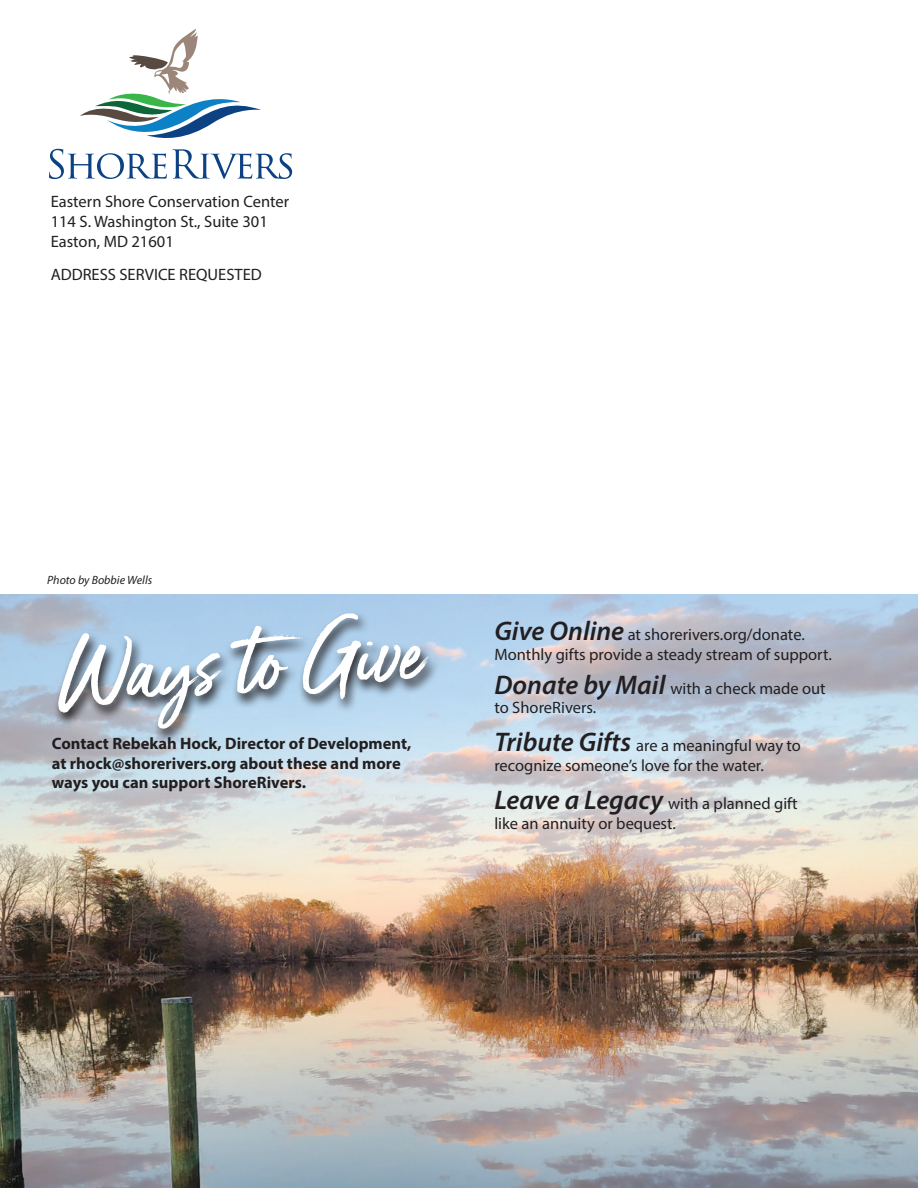
<style>
.page{position:relative;width:918px;height:1188px;background:#fff}
.page>*{position:absolute;margin:0;border:0;box-sizing:border-box;transform-origin:0 0}
.head{font:87px "Gotcha";color:#fff}
.body{font:16.5px/19.8px "Myriad Pro";color:#231f20}
.body-2{font:700 16.5px/19.8px "Myriad Pro";color:#231f20}
.t1{font:italic 12px "Myriad Pro";color:#231f20}
.s1{font-weight:600;font-style:italic;font-size:27px}
</style>
<div class="page">
<svg style="left:49px;top:29px;width:243px;height:150px"></svg>
<img style="left:0;top:594px;width:918px;height:594px">
<svg style="left:53px;top:611px;width:388px;height:133px;background:#9eb6ca"></svg>
<p class="body" style="left:51px;top:191px;width:240px">Eastern Shore Conservation Center</p>
<p class="body" style="left:51px;top:211px;width:219px">114 S. Washington St., Suite 301</p>
<p class="body" style="left:51px;top:231px;width:125px">Easton, MD 21601</p>
<p class="body" style="left:51px;top:264px;width:213px">ADDRESS SERVICE REQUESTED</p>
<p class="t1" style="left:47px;top:572px;width:107px">Photo by Bobbie Wells</p>
<p class="head" style="left:52px;top:617px;width:368px;rotate:-4deg">Ways to Give</p>
<p class="body" style="left:494px;top:624px;width:339px"><span class="s1">Give Online</span> at shorerivers.org/donate.<br>Monthly gifts provide a steady stream of support.</p>
<p class="body" style="left:494px;top:678px;width:333px"><span class="s1">Donate by Mail</span> with a check made out to ShoreRivers.</p>
<p class="body" style="left:494px;top:735px;width:308px"><span class="s1">Tribute Gifts</span> are a meaningful way to recognize someone’s love for the water.</p>
<p class="body" style="left:494px;top:793px;width:305px"><span class="s1">Leave a Legacy</span> with a planned gift like an annuity or bequest.</p>
<p class="body-2" style="left:52px;top:733px;width:361px">Contact Rebekah Hock, Director of Development, at rhock@shorerivers.org about these and more ways you can support ShoreRivers.</p>
</div>
